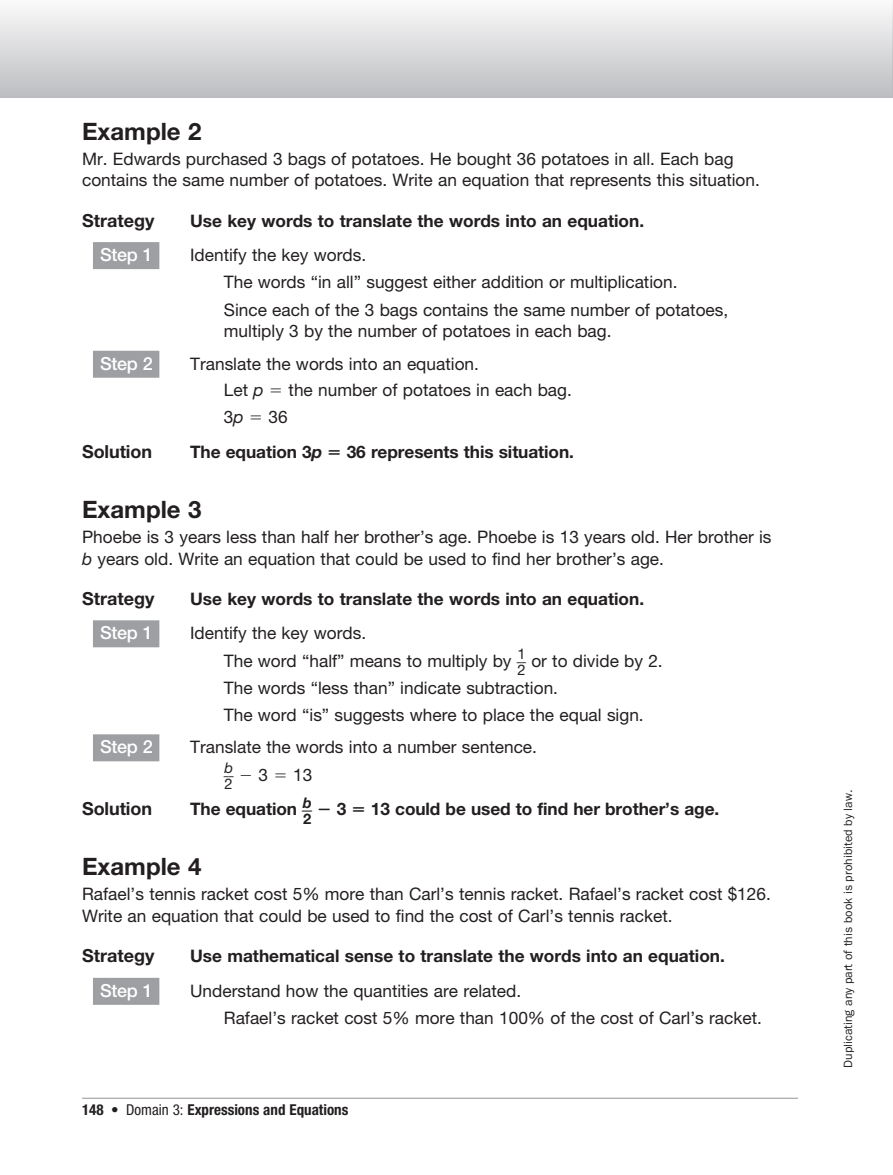
<style>
.page{position:relative;width:893px;height:1175px;background:#fff}
.page>*{position:absolute;margin:0;border:0;box-sizing:border-box;transform-origin:0 0}
.t1{font:700 24px "Helvetica Neue LT Std";color:#231f20}
.t2{font:700 18px "Helvetica Neue LT Std";color:#231f20}
.t3{font:500 18px "Helvetica Neue LT Std";letter-spacing:-.015em;color:#fff}
.t4{font:17.25px/27.2px "Helvetica Neue LT Std";color:#231f20}
.t5{font:700 17.25px "Helvetica Neue LT Std";color:#231f20}
.t6{font:700 condensed 15px "Helvetica Neue LT Std";color:#231f20}
.t7{font:14.7px "Helvetica Neue LT Std";color:#231f20}
.t8{font:700 14.7px "Helvetica Neue LT Std";color:#231f20}
.t9{font:12px "ITC Franklin Gothic Std";color:#231f20}
.s1{font-style:italic}
.s2{font-family:"Math Pi One"}
.s3{font-style:italic;font-size:14.7px}
.s4{font-weight:400}
</style>
<div class="page">
<div style="left:0;top:0;width:892px;height:97px;background:linear-gradient(to bottom,#fafafb,#bdbec1)"></div>
<hr style="left:892px;top:0;width:1px;height:97px;background:#bcbdc0">
<div style="left:93px;top:242px;width:66px;height:27px;background:#9d9fa2"></div>
<div style="left:93px;top:351px;width:66px;height:27px;background:#9d9fa2"></div>
<div style="left:93px;top:620px;width:66px;height:27px;background:#9d9fa2"></div>
<div style="left:93px;top:734px;width:66px;height:27px;background:#9d9fa2"></div>
<div style="left:93px;top:978px;width:66px;height:27px;background:#9d9fa2"></div>
<hr style="left:82px;top:1098px;width:716px;height:1px;background:#939598">
<h1 class="t1" style="left:82px;top:116px;width:121px">Example 2</h1>
<p class="t4" style="left:82px;top:147px;width:676px;line-height:21.8px">Mr. Edwards purchased 3 bags of potatoes. He bought 36 potatoes in all. Each bag contains the same number of potatoes. Write an equation that represents this situation.</p>
<p class="t2" style="left:82px;top:209px;width:74px">Strategy</p>
<p class="t5" style="left:190px;top:210px;width:455px">Use key words to translate the words into an equation.</p>
<p class="t3" style="left:100px;top:244px;width:54px">Step 1</p>
<p class="t4" style="left:224px;top:241px;width:506px;text-indent:-34px">Identify the key words.<br>The words “in all” suggest either addition or multiplication.<br>Since each of the 3 bags contains the same number of potatoes,</p>
<p class="t4" style="left:224px;top:317px;width:386px">multiply 3 by the number of potatoes in each bag.</p>
<p class="t3" style="left:100px;top:353px;width:54px">Step 2</p>
<p class="t4" style="left:224px;top:350px;width:254px;line-height:26.1px;text-indent:-34px">Translate the words into an equation.<br>Let <span class="s1">p</span></p>
<p class="t4" style="left:288px;top:376px;width:282px">the number of potatoes in each bag.</p>
<p class="t4" style="left:224px;top:403px;width:21px">3<span class="s1">p</span></p>
<p class="t4" style="left:268px;top:403px;width:21px">36</p>
<p class="t2" style="left:82px;top:440px;width:72px">Solution</p>
<p class="t5" style="left:190px;top:441px;width:385px">The equation 3<span class="s1">p</span> <span class="s2">5</span> 36 represents this situation.</p>
<h1 class="t1" style="left:82px;top:494px;width:121px">Example 3</h1>
<p class="t4" style="left:82px;top:526px;width:691px;line-height:21.8px">Phoebe is 3 years less than half her brother’s age. Phoebe is 13 years old. Her brother is <span class="s1">b</span> years old. Write an equation that could be used to find her brother’s age.</p>
<p class="t2" style="left:82px;top:587px;width:74px">Strategy</p>
<p class="t5" style="left:190px;top:588px;width:455px">Use key words to translate the words into an equation.</p>
<p class="t3" style="left:100px;top:622px;width:54px">Step 1</p>
<p class="t4" style="left:224px;top:619px;width:437px;text-indent:-34px">Identify the key words.<br>The word “half” means to multiply by __<sup>1</sup> or to divide by 2.</p>
<p class="t7" style="left:517px;top:661px;width:10px">2</p>
<p class="t4" style="left:224px;top:674px;width:418px">The words “less than” indicate subtraction.<br>The word “is” suggests where to place the equal sign.</p>
<p class="t3" style="left:100px;top:736px;width:54px">Step 2</p>
<p class="t4" style="left:224px;top:737px;width:312px;line-height:21px;text-indent:-34px">Translate the words into a number sentence. _ _<span class="s3">b</span></p>
<p class="t7" style="left:225px;top:775px;width:10px">2</p>
<p class="t4" style="left:258px;top:761px;width:11px">3</p>
<p class="t4" style="left:293px;top:761px;width:21px">13</p>
<p class="t2" style="left:82px;top:798px;width:72px">Solution</p>
<p class="t5" style="left:190px;top:798px;width:530px">The equation <sup>__</sup><sup>b</sup> <span class="s2">2</span> 3 <span class="s2">5</span> 13 could be used to find her brother’s age.</p>
<p class="t8" style="left:303px;top:810px;width:10px">2</p>
<h1 class="t1" style="left:82px;top:852px;width:121px">Example 4</h1>
<p class="t4" style="left:82px;top:883px;width:687px;line-height:21.8px">Rafael’s tennis racket cost 5% more than Carl’s tennis racket. Rafael’s racket cost $126.<br>Write an equation that could be used to find the cost of Carl’s tennis racket.</p>
<p class="t2" style="left:82px;top:945px;width:74px">Strategy</p>
<p class="t5" style="left:190px;top:945px;width:536px">Use mathematical sense to translate the words into an equation.</p>
<p class="t3" style="left:100px;top:980px;width:54px">Step 1</p>
<p class="t4" style="left:224px;top:977px;width:536px;text-indent:-34px">Understand how the quantities are related.<br>Rafael’s racket cost 5% more than 100% of the cost of Carl’s racket.</p>
<p class="t6" style="left:82px;top:1100px;width:268px">148 • <span class="s4">Domain 3:</span> Expressions and Equations</p>
<p class="t9" style="left:841px;top:1068px;width:279px;rotate:-90deg">Duplicating any part of this book is prohibited by law.</p>
</div>
